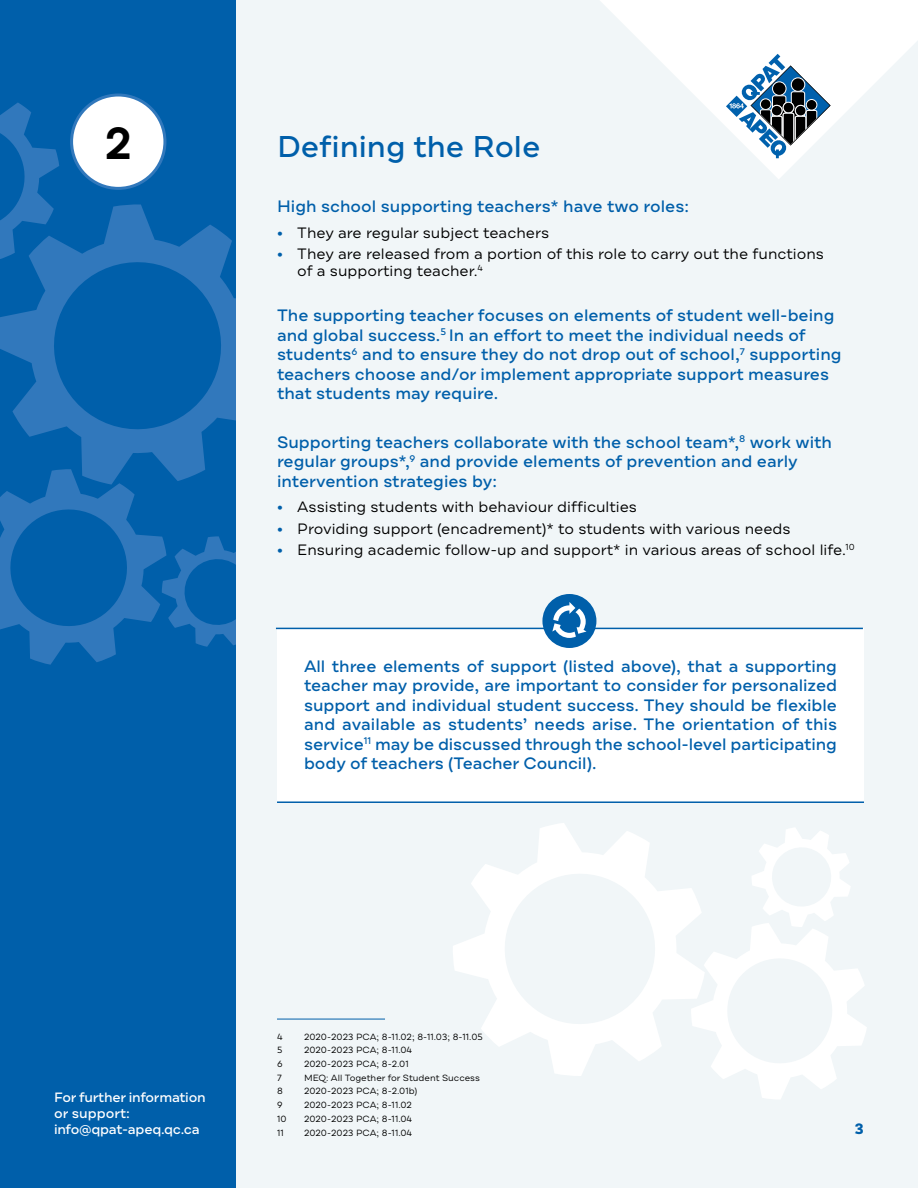
<style>
.page{position:relative;width:918px;height:1188px;background:#fff}
.page>*{position:absolute;margin:0;border:0;box-sizing:border-box;transform-origin:0 0}
.t1{font:600 45px "Draft A";color:#000}
.t2{font:500 30px "Draft A";color:#005faa}
.t3{font:500 16.5px/19.5px "Draft A";color:#005faa}
.t4{font:15px/16.5px "Draft A";color:#000}
.t5{font:700 15px "Draft A";color:#005faa}
.t6{font:500 13.5px/16.2px "Draft A";letter-spacing:-.02em;color:#fff}
.t7{font:9px "Draft A";color:#000}
.s1{font-weight:900;color:#005faa}
</style>
<div class="page">
<div style="left:0;top:0;width:237px;height:1188px;background:#005faa"></div>
<svg style="left:0;top:204px;width:237px;height:265px"></svg>
<svg style="left:0;top:469px;width:237px;height:196px"></svg>
<svg style="left:0;top:102px;width:59px;height:160px"></svg>
<div style="left:237px;top:0;width:681px;height:1188px;background:#f1f6f8"></div>
<svg style="left:600px;top:0;width:318px;height:179px"></svg>
<svg style="left:720px;top:48px;width:116px;height:116px"></svg>
<svg style="left:453px;top:823px;width:238px;height:253px"></svg>
<svg style="left:691px;top:828px;width:176px;height:271px"></svg>
<div style="left:277px;top:628px;width:587px;height:175px;background:#fff"></div>
<hr style="left:276px;top:628px;width:587px;height:1px;background:#005faa">
<hr style="left:277px;top:801px;width:587px;height:2px;background:#005faa">
<div style="left:542px;top:594px;width:54px;height:54px;background:#005faa;border-radius:50%"></div>
<svg style="left:552px;top:602px;width:35px;height:36px"></svg>
<hr style="left:277px;top:1019px;width:108px;height:1px;background:#005faa">
<div style="left:72px;top:95px;width:93px;height:93px;background:#fff;border-radius:50%"></div>
<div style="left:70px;top:94px;width:96px;height:96px;border:3px solid #3178bc;border-radius:50%"></div>
<h1 class="t1" style="left:104px;top:114px;width:29px">2</h1>
<h2 class="t2" style="left:277px;top:127px;width:265px">Defining the Role</h2>
<p class="t3" style="left:277px;top:199px;width:414px">High school supporting teachers* have two roles:</p>
<p class="t4" style="left:277px;top:225px;width:274px"><span class="s1">•</span> They are regular subject teachers</p>
<p class="t4" style="left:297px;top:247px;width:528px;text-indent:-20px"><span class="s1">•</span> They are released from a portion of this role to carry out the functions of a supporting teacher.<sup>4</sup></p>
<p class="t3" style="left:277px;top:307px;width:566px">The supporting teacher focuses on elements of student well-being and global success.<sup>5</sup> In an effort to meet the individual needs of students<sup>6</sup> and to ensure they do not drop out of school,<sup>7</sup> supporting teachers choose and/or implement appropriate support measures that students may require.</p>
<p class="t3" style="left:277px;top:434px;width:557px">Supporting teachers collaborate with the school team*,<sup>8</sup> work with regular groups*,<sup>9</sup> and provide elements of prevention and early intervention strategies by:</p>
<p class="t4" style="left:277px;top:500px;width:361px"><span class="s1">•</span> Assisting students with behaviour difficulties</p>
<p class="t4" style="left:277px;top:521px;width:515px"><span class="s1">•</span> Providing support (encadrement)* to students with various needs</p>
<p class="t4" style="left:277px;top:543px;width:579px"><span class="s1">•</span> Ensuring academic follow-up and support* in various areas of school life.<sup>10</sup></p>
<p class="t3" style="left:304px;top:658px;width:535px;text-align:justify">All three elements of support (listed above), that a supporting teacher may provide, are important to consider for personalized support and individual student success. They should be flexible and available as students’ needs arise. The orientation of this service<sup>11</sup> may be discussed through the school-level participating body of teachers (Teacher Council).</p>
<p class="t6" style="left:54px;top:1090px;width:153px">For further information or support: info@qpat-apeq.qc.ca</p>
<p class="t7" style="left:277px;top:1031px;width:7px">4</p>
<p class="t7" style="left:304px;top:1031px;width:180px">2020-2023 PCA; 8-11.02; 8-11.03; 8-11.05</p>
<p class="t7" style="left:277px;top:1044px;width:7px">5</p>
<p class="t7" style="left:304px;top:1044px;width:110px">2020-2023 PCA; 8-11.04</p>
<p class="t7" style="left:277px;top:1058px;width:7px">6</p>
<p class="t7" style="left:304px;top:1058px;width:106px">2020-2023 PCA; 8-2.01</p>
<p class="t7" style="left:277px;top:1072px;width:6px">7</p>
<p class="t7" style="left:304px;top:1072px;width:178px">MEQ: All Together for Student Success</p>
<p class="t7" style="left:277px;top:1086px;width:7px">8</p>
<p class="t7" style="left:304px;top:1086px;width:115px">2020-2023 PCA; 8-2.01b)</p>
<p class="t7" style="left:277px;top:1099px;width:7px">9</p>
<p class="t7" style="left:304px;top:1099px;width:110px">2020-2023 PCA; 8-11.02</p>
<p class="t7" style="left:277px;top:1113px;width:11px">10</p>
<p class="t7" style="left:304px;top:1113px;width:110px">2020-2023 PCA; 8-11.04</p>
<p class="t7" style="left:277px;top:1127px;width:8px">11</p>
<p class="t7" style="left:304px;top:1127px;width:110px">2020-2023 PCA; 8-11.04</p>
<p class="t5" style="left:855px;top:1120px;width:11px">3</p>
</div>
